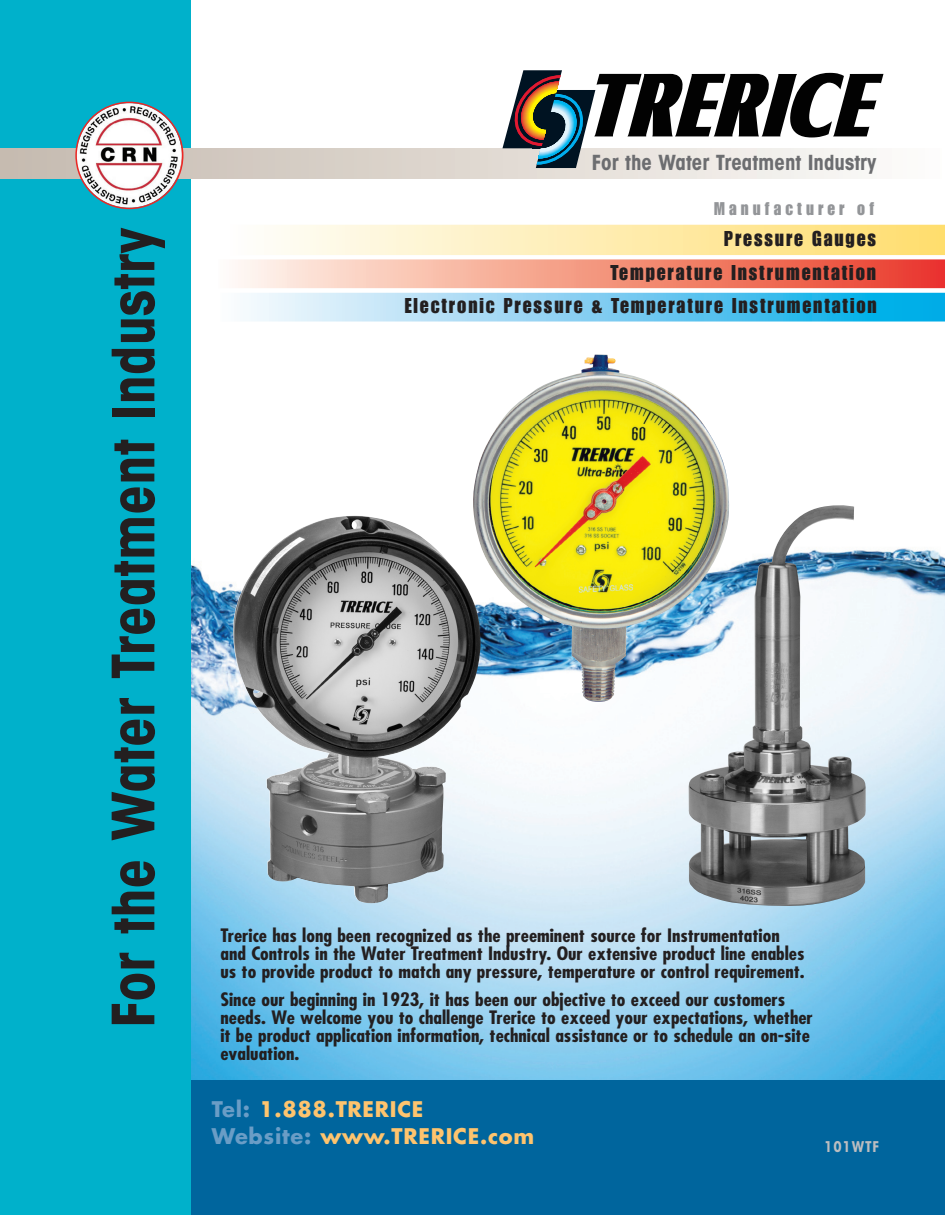
<style>
.page{position:relative;width:945px;height:1215px;background:#fff}
.page>*{position:absolute;margin:0;border:0;box-sizing:border-box;transform-origin:0 0}
.t1{font:700 condensed 58.95px "Avant Garde";color:#231f20}
.t2{font:21px "Impact";letter-spacing:.095em;color:#231f20;scale:.95 1}
.t3{font:700 21px/27.8px "Futura";letter-spacing:.035em;color:#fec46e}
.t4{font:700 condensed 21px "Avant Garde";color:#6c6d70}
.t5{font:700 condensed 18px/18px "Futura";color:#231f20;scale:1.1 1}
.t6{font:18px "Impact";letter-spacing:.24em;color:#939598;scale:.95 1}
.t7{font:700 condensed 15px "Avant Garde";letter-spacing:.055em;color:#bcbdc0}
.s1{color:#6a9dc6}
</style>
<div class="page">
<div style="left:231px;top:225px;width:714px;height:30px;background:linear-gradient(to right,#fefefb,#ffdd6d)"></div>
<div style="left:218px;top:259px;width:727px;height:29px;background:linear-gradient(to right,#fffbec,#e93a24)"></div>
<svg style="left:243px;top:293px;width:702px;height:29px;background:#7dcff1"></svg>
<img style="left:190px;top:457px;width:755px;height:624px">
<div style="left:157px;top:1081px;width:788px;height:134px;background:#00659d"></div>
<div style="left:0;top:0;width:190px;height:1215px;background:#00b1cb"></div>
<svg style="left:0;top:148px;width:862px;height:31px;background:#dad2cb"></svg>
<svg style="left:75px;top:102px;width:108px;height:107px"></svg>
<svg style="left:502px;top:70px;width:381px;height:98px"></svg>
<img style="left:688px;top:504px;width:178px;height:403px">
<img style="left:233px;top:515px;width:248px;height:388px">
<img style="left:472px;top:354px;width:258px;height:348px">
<p class="t1" style="left:112px;top:1028px;width:802px;rotate:-90deg">For the Water Treatment Industry</p>
<p class="t4" style="left:592px;top:155px;width:286px">For the Water Treatment Industry</p>
<p class="t6" style="left:714px;top:202px;width:170px">Manufacturer of</p>
<p class="t2" style="left:724px;top:231px;width:161px">Pressure Gauges</p>
<p class="t2" style="left:610px;top:265px;width:281px">Temperature Instrumentation</p>
<p class="t2" style="left:405px;top:298px;width:498px">Electronic Pressure &amp; Temperature Instrumentation</p>
<p class="t5" style="left:220px;top:928px;width:533px">Trerice has long been recognized as the preeminent source for Instrumentation and Controls in the Water Treatment Industry. Our extensive product line enables us to provide product to match any pressure, temperature or control requirement.</p>
<p class="t5" style="left:220px;top:992px;width:540px">Since our beginning in 1923, it has been our objective to exceed our customers needs. We welcome you to challenge Trerice to exceed your expectations, whether it be product application information, technical assistance or to schedule an on-site evaluation.</p>
<p class="t3" style="left:212px;top:1097px;width:324px"><span class="s1">Tel:</span> 1.888.TRERICE<br><span class="s1">Website:</span> www.TRERICE.com</p>
<p class="t7" style="left:824px;top:1142px;width:57px">101WTF</p>
</div>
